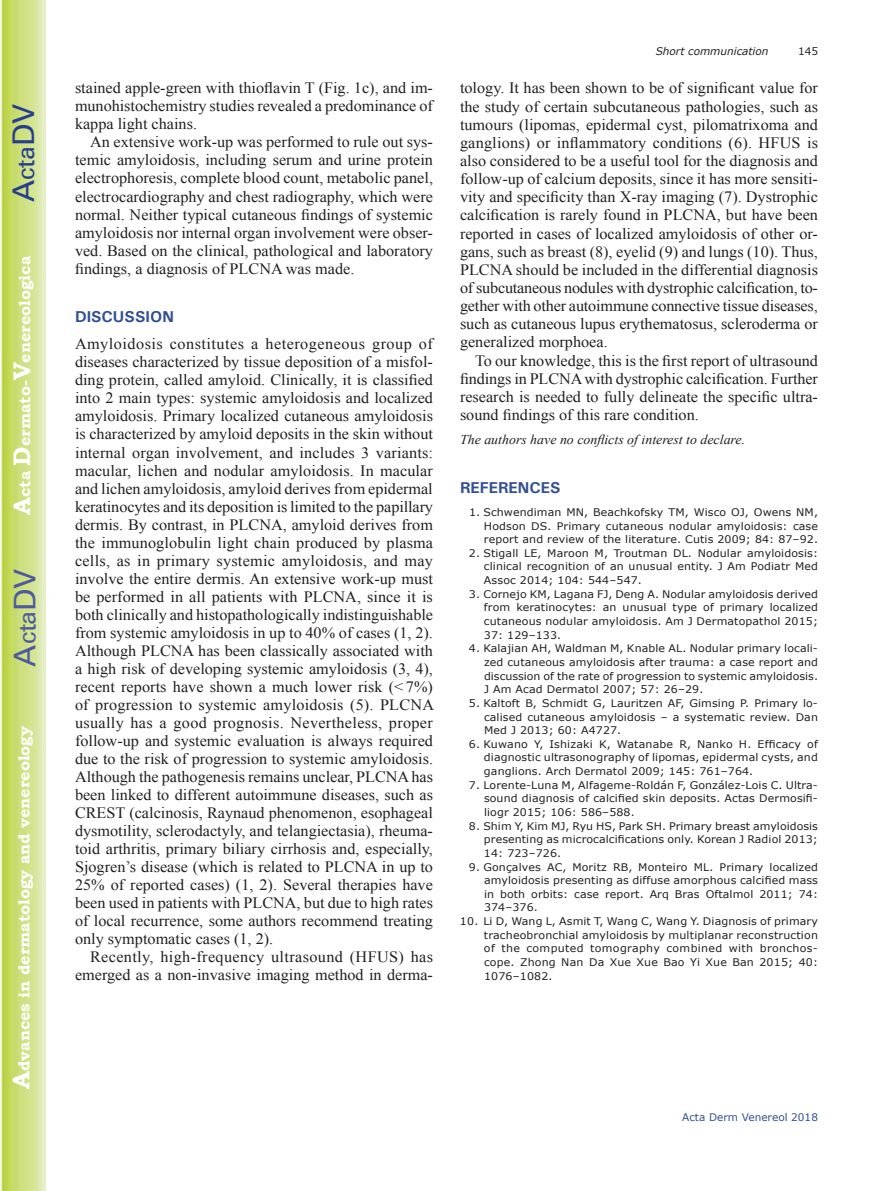
<style>
.page{position:relative;width:893px;height:1191px;background:#fff}
.page>*{position:absolute;margin:0;border:0;box-sizing:border-box;transform-origin:0 0}
.t1{font:30px "Univers";color:#4d5a9e}
.t2{font:30px "Univers";color:#253f8e}
.t3{font:15.75px/18px "Times New Roman";color:#231f20;text-align:justify}
.t4{font:700 15.75px "Bookman Old Style";color:#fff}
.t5{font:700 15.75px "Univers";color:#324f95}
.t6{font:italic 13.5px "Times New Roman";color:#231f20}
.t7{font:10.5px/13.6px "Verdana";letter-spacing:.01em;color:#231f20;text-align:justify;scale:1.05 1}
.t8{font:10.5px "Verdana";color:#324f95}
.t9{font:italic 10.5px "Verdana";color:#231f20}
.t10{font:10.5px "Verdana";letter-spacing:.01em;color:#231f20}
.s1{font-size:24px}
</style>
<div class="page">
<svg style="left:1px;top:0;width:45px;height:1191px;background:#cfe084"></svg>
<h1 class="t2" style="left:6px;top:202px;width:100px;rotate:-90deg">A<span class="s1">cta</span>DV</h1>
<p class="t4" style="left:15px;top:515px;width:260px;rotate:-90deg"><span class="s1">A</span>cta <span class="s1">D</span>ermato-<span class="s1">V</span>enereologica</p>
<h1 class="t1" style="left:7px;top:666px;width:100px;rotate:-90deg">A<span class="s1">cta</span>DV</h1>
<p class="t4" style="left:15px;top:1088px;width:364px;rotate:-90deg"><span class="s1">A</span>dvances in dermatology and venereology</p>
<p class="t3" style="left:75px;top:79px;width:359px">stained apple-green with thioflavin T (Fig. 1c), and im&shy;munohistochemistry studies revealed a predominance of kappa light chains.</p>
<p class="t3" style="left:75px;top:133px;width:360px;text-indent:15px">An extensive work-up was performed to rule out sys&shy;temic amyloidosis, including serum and urine protein electrophoresis, complete blood count, metabolic panel, electrocardiography and chest radiography, which were normal. Neither typical cutaneous findings of systemic amyloidosis nor internal organ involvement were obser&shy;ved. Based on the clinical, pathological and laboratory findings, a diagnosis of PLCNA was made.</p>
<p class="t5" style="left:75px;top:307px;width:100px">DISCUSSION</p>
<p class="t3" style="left:75px;top:335px;width:361px">Amyloidosis constitutes a heterogeneous group of diseases characterized by tissue deposition of a misfol&shy;ding protein, called amyloid. Clinically, it is classified into 2 main types: systemic amyloidosis and localized amyloidosis. Primary localized cutaneous amyloidosis is characterized by amyloid deposits in the skin without internal organ involvement, and includes 3 variants: macular, lichen and nodular amyloidosis. In macular and lichen amyloidosis, amyloid derives from epidermal keratinocytes and its deposition is limited to the papillary dermis. By contrast, in PLCNA, amyloid derives from the immunoglobulin light chain produced by plasma cells, as in primary systemic amyloidosis, and may involve the entire dermis. An extensive work-up must be performed in all patients with PLCNA, since it is both clinically and histopathologically indistinguishable from systemic amyloidosis in up to 40% of cases (1, 2).<br>Although PLCNA has been classically associated with a high risk of developing systemic amyloidosis (3, 4), recent reports have shown a much lower risk (&lt; 7%) of progression to systemic amyloidosis (5). PLCNA usually has a good prognosis. Nevertheless, proper follow-up and systemic evaluation is always required due to the risk of progression to systemic amyloidosis.<br>Although the pathogenesis remains unclear, PLCNA has been linked to different autoimmune diseases, such as CREST (calcinosis, Raynaud phenomenon, esophageal dysmotility, sclerodactyly, and telangiectasia), rheuma&shy;toid arthritis, primary biliary cirrhosis and, especially, Sjogren’s disease (which is related to PLCNA in up to 25% of reported cases) (1, 2). Several therapies have been used in patients with PLCNA, but due to high rates of local recurrence, some authors recommend treating only symptomatic cases (1, 2).</p>
<p class="t3" style="left:75px;top:947px;width:360px;text-align:right">Recently, high-frequency ultrasound (HFUS) has emerged as a non-invasive imaging method in derma-</p>
<p class="t9" style="left:656px;top:44px;width:114px">Short communication</p>
<p class="t10" style="left:798px;top:44px;width:22px">145</p>
<p class="t3" style="left:460px;top:79px;width:360px">tology. It has been shown to be of significant value for the study of certain subcutaneous pathologies, such as tumours (lipomas, epidermal cyst, pilomatrixoma and ganglions) or inflammatory conditions (6). HFUS is also considered to be a useful tool for the diagnosis and follow-up of calcium deposits, since it has more sensiti&shy;vity and specificity than X-ray imaging (7). Dystrophic calcification is rarely found in PLCNA, but have been reported in cases of localized amyloidosis of other or&shy;gans, such as breast (8), eyelid (9) and lungs (10). Thus, PLCNA should be included in the differential diagnosis of subcutaneous nodules with dystrophic calcification, to&shy;gether with other autoimmune connective tissue diseases, such as cutaneous lupus erythematosus, scleroderma or generalized morphoea.</p>
<p class="t3" style="left:460px;top:351px;width:359px;text-indent:15px">To our knowledge, this is the first report of ultrasound findings in PLCNA with dystrophic calcification. Further research is needed to fully delineate the specific ultra&shy;sound findings of this rare condition.</p>
<p class="t6" style="left:460px;top:430px;width:287px">The authors have no conflicts of interest to declare.</p>
<p class="t5" style="left:460px;top:478px;width:102px">REFERENCES</p>
<p class="t7" style="left:484px;top:505px;width:320px;text-indent:-15px">1. Schwendiman MN, Beachkofsky TM, Wisco OJ, Owens NM, Hodson DS. Primary cutaneous nodular amyloidosis: case report and review of the literature. Cutis 2009; 84: 87–92.</p>
<p class="t7" style="left:484px;top:546px;width:320px;text-indent:-15px">2. Stigall LE, Maroon M, Troutman DL. Nodular amyloidosis: clinical recognition of an unusual entity. J Am Podiatr Med Assoc 2014; 104: 544–547.</p>
<p class="t7" style="left:484px;top:587px;width:320px;text-indent:-15px">3. Cornejo KM, Lagana FJ, Deng A. Nodular amyloidosis derived from keratinocytes: an unusual type of primary localized cutaneous nodular amyloidosis. Am J Dermatopathol 2015; 37: 129–133.</p>
<p class="t7" style="left:484px;top:641px;width:320px;text-indent:-15px">4. Kalajian AH, Waldman M, Knable AL. Nodular primary locali&shy;zed cutaneous amyloidosis after trauma: a case report and discussion of the rate of progression to systemic amyloidosis.<br>J Am Acad Dermatol 2007; 57: 26–29.</p>
<p class="t7" style="left:484px;top:696px;width:320px;text-indent:-15px">5. Kaltoft B, Schmidt G, Lauritzen AF, Gimsing P. Primary lo&shy;calised cutaneous amyloidosis – a systematic review. Dan Med J 2013; 60: A4727.</p>
<p class="t7" style="left:484px;top:737px;width:320px;text-indent:-15px">6. Kuwano Y, Ishizaki K, Watanabe R, Nanko H. Efficacy of diagnostic ultrasonography of lipomas, epidermal cysts, and ganglions. Arch Dermatol 2009; 145: 761–764.</p>
<p class="t7" style="left:484px;top:778px;width:320px;text-indent:-15px">7. Lorente-Luna M, Alfageme-Roldán F, González-Lois C. Ultra&shy;sound diagnosis of calcified skin deposits. Actas Dermosifi&shy;liogr 2015; 106: 586–588.</p>
<p class="t7" style="left:484px;top:819px;width:320px;text-indent:-15px">8. Shim Y, Kim MJ, Ryu HS, Park SH. Primary breast amyloidosis presenting as microcalcifications only. Korean J Radiol 2013; 14: 723–726.</p>
<p class="t7" style="left:484px;top:859px;width:320px;text-indent:-15px">9. Gonçalves AC, Moritz RB, Monteiro ML. Primary localized amyloidosis presenting as diffuse amorphous calcified mass in both orbits: case report. Arq Bras Oftalmol 2011; 74:<br>374–376.</p>
<p class="t7" style="left:484px;top:914px;width:320px;text-indent:-24px">10. Li D, Wang L, Asmit T, Wang C, Wang Y. Diagnosis of primary tracheobronchial amyloidosis by multiplanar reconstruction of the computed tomography combined with bronchos&shy;cope. Zhong Nan Da Xue Xue Bao Yi Xue Ban 2015; 40:<br>1076–1082.</p>
<p class="t8" style="left:682px;top:1109px;width:137px">Acta Derm Venereol 2018</p>
</div>
